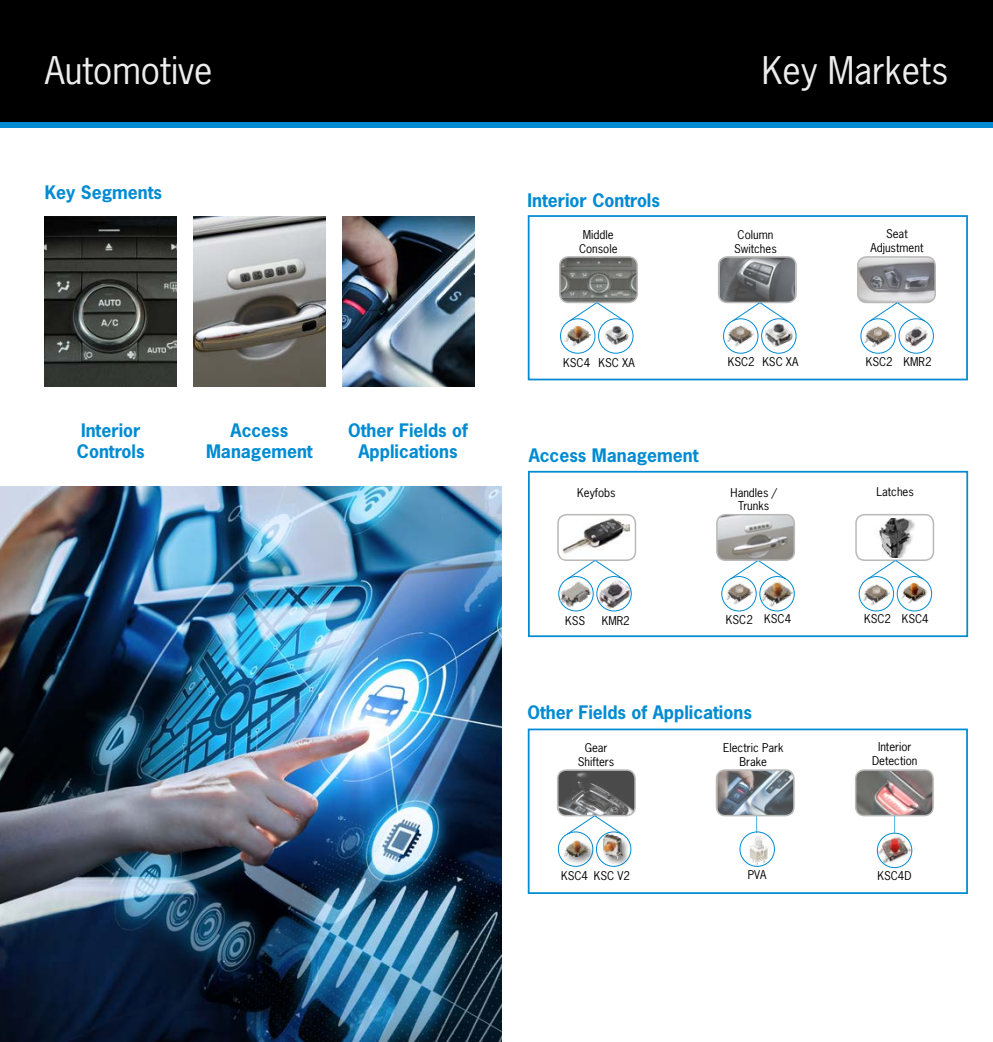
<style>
.page{position:relative;width:993px;height:1042px;background:#fff}
.page>*{position:absolute;margin:0;border:0;box-sizing:border-box;transform-origin:0 0}
.t1{font:35.88px "News Gothic Std";color:#ededed}
.t2{font:700 17.5px/21px "News Gothic Std";color:#008bd2;text-align:center}
.t3{font:11.38px/13.7px "News Gothic Std";color:#000;text-align:center}
</style>
<div class="page">
<svg style="left:732px;top:561px;width:36px;height:19px"></svg>
<div style="left:0;top:0;width:992px;height:124px;background:#000"></div>
<div style="left:0;top:122px;width:992px;height:6px;background:#008bd2"></div>
<img style="left:878px;top:833px;width:35px;height:36px">
<img style="left:193px;top:217px;width:132px;height:169px">
<img style="left:342px;top:217px;width:132px;height:169px">
<img style="left:45px;top:217px;width:132px;height:169px">
<img style="left:559px;top:770px;width:76px;height:45px">
<div style="left:556px;top:769px;width:79px;height:47px;border:2px solid #9d9d9c;border-radius:9px"></div>
<img style="left:718px;top:770px;width:75px;height:45px">
<div style="left:715px;top:769px;width:79px;height:47px;border:2px solid #9d9d9c;border-radius:9px"></div>
<img style="left:857px;top:770px;width:75px;height:45px">
<div style="left:854px;top:769px;width:79px;height:47px;border:2px solid #9d9d9c;border-radius:9px"></div>
<div style="left:527px;top:728px;width:440px;height:166px;border:2px solid #008bd2"></div>
<svg style="left:566px;top:815px;width:57px;height:14px"></svg>
<div style="left:557px;top:831px;width:36px;height:36px;border:1px solid #008bd2;border-radius:50%"></div>
<div style="left:595px;top:831px;width:36px;height:36px;border:1px solid #008bd2;border-radius:50%"></div>
<img style="left:0;top:486px;width:501px;height:556px">
<div style="left:561px;top:840px;width:36px;height:25px;background:#646363;opacity:.75"></div>
<img style="left:562px;top:828px;width:28px;height:28px">
<img style="left:898px;top:581px;width:31px;height:24px">
<img style="left:560px;top:515px;width:75px;height:45px">
<div style="left:557px;top:514px;width:79px;height:47px;border:2px solid #9d9d9c;border-radius:9px"></div>
<img style="left:716px;top:515px;width:78px;height:45px">
<div style="left:716px;top:514px;width:78px;height:47px;border:2px solid #9d9d9c;border-radius:9px"></div>
<div style="left:855px;top:514px;width:78px;height:47px;border:2px solid #9d9d9c;border-radius:9px"></div>
<img style="left:759px;top:566px;width:35px;height:46px">
<svg style="left:866px;top:559px;width:57px;height:21px"></svg>
<div style="left:858px;top:576px;width:35px;height:35px;border:1px solid #008bd2;border-radius:50%"></div>
<div style="left:896px;top:576px;width:35px;height:35px;border:1px solid #008bd2;border-radius:50%"></div>
<svg style="left:566px;top:559px;width:57px;height:21px"></svg>
<div style="left:558px;top:576px;width:35px;height:35px;border:1px solid #008bd2;border-radius:50%"></div>
<img style="left:861px;top:584px;width:29px;height:22px">
<img style="left:559px;top:581px;width:35px;height:27px">
<img style="left:596px;top:576px;width:36px;height:36px">
<img style="left:879px;top:518px;width:36px;height:40px">
<img style="left:562px;top:519px;width:67px;height:39px">
<div style="left:528px;top:471px;width:439px;height:166px;border:2px solid #008bd2"></div>
<div style="left:601px;top:834px;width:29px;height:34px;background:#646363;opacity:.75"></div>
<img style="left:600px;top:829px;width:24px;height:34px">
<img style="left:742px;top:835px;width:31px;height:30px">
<svg style="left:756px;top:816px;width:1px;height:15px"></svg>
<div style="left:739px;top:831px;width:35px;height:36px;border:1px solid #008bd2;border-radius:50%"></div>
<img style="left:559px;top:257px;width:78px;height:45px">
<div style="left:559px;top:256px;width:78px;height:47px;border:2px solid #9d9d9c;border-radius:9px"></div>
<img style="left:720px;top:257px;width:75px;height:45px">
<div style="left:717px;top:256px;width:79px;height:47px;border:2px solid #9d9d9c;border-radius:9px"></div>
<img style="left:859px;top:257px;width:75px;height:45px">
<div style="left:856px;top:256px;width:79px;height:47px;border:2px solid #9d9d9c;border-radius:9px"></div>
<img style="left:726px;top:325px;width:28px;height:21px">
<img style="left:762px;top:321px;width:34px;height:29px">
<img style="left:602px;top:323px;width:29px;height:25px">
<svg style="left:568px;top:301px;width:57px;height:21px"></svg>
<svg style="left:731px;top:302px;width:57px;height:20px"></svg>
<div style="left:527px;top:215px;width:440px;height:165px;border:2px solid #008bd2"></div>
<svg style="left:868px;top:302px;width:57px;height:20px"></svg>
<div style="left:860px;top:318px;width:35px;height:36px;border:1px solid #008bd2;border-radius:50%"></div>
<div style="left:898px;top:318px;width:35px;height:36px;border:1px solid #008bd2;border-radius:50%"></div>
<img style="left:563px;top:312px;width:29px;height:42px">
<img style="left:903px;top:317px;width:25px;height:30px">
<img style="left:863px;top:326px;width:29px;height:22px">
<div style="left:598px;top:318px;width:35px;height:36px;border:1px solid #008bd2;border-radius:50%"></div>
<div style="left:560px;top:318px;width:35px;height:36px;border:1px solid #008bd2;border-radius:50%"></div>
<div style="left:722px;top:318px;width:36px;height:36px;border:1px solid #008bd2;border-radius:50%"></div>
<div style="left:760px;top:318px;width:36px;height:36px;border:1px solid #008bd2;border-radius:50%"></div>
<img style="left:721px;top:576px;width:35px;height:35px;border-radius:17px">
<div style="left:721px;top:576px;width:35px;height:35px;border:1px solid #008bd2;border-radius:50%"></div>
<div style="left:759px;top:576px;width:35px;height:35px;border:1px solid #008bd2;border-radius:50%"></div>
<div style="left:876px;top:833px;width:36px;height:35px;border:1px solid #008bd2;border-radius:50%"></div>
<h1 class="t1" style="left:45px;top:47px;width:169px">Automotive</h1>
<h1 class="t1" style="left:761px;top:47px;width:188px">Key Markets</h1>
<h2 class="t2" style="left:45px;top:182px;width:119px">Key Segments</h2>
<h2 class="t2" style="left:77px;top:419px;width:69px;text-align:left">Interior<br>Controls</h2>
<h2 class="t2" style="left:206px;top:419px;width:108px">Access<br>Management</h2>
<h2 class="t2" style="left:348px;top:419px;width:121px">Other Fields of<br>Applications</h2>
<h2 class="t2" style="left:527px;top:189px;width:134px">Interior Controls</h2>
<p class="t3" style="left:579px;top:228px;width:40px">Middle<br>Console</p>
<p class="t3" style="left:870px;top:227px;width:55px">Seat<br>Adjustment</p>
<p class="t3" style="left:734px;top:228px;width:44px">Column<br>Switches</p>
<p class="t3" style="left:563px;top:356px;width:73px">KSC4 KSC XA</p>
<p class="t3" style="left:727px;top:355px;width:72px">KSC2 KSC XA</p>
<p class="t3" style="left:865px;top:355px;width:67px">KSC2 KMR2</p>
<h2 class="t2" style="left:528px;top:444px;width:171px">Access Management</h2>
<p class="t3" style="left:577px;top:486px;width:40px">Keyfobs</p>
<p class="t3" style="left:876px;top:485px;width:39px">Latches</p>
<p class="t3" style="left:730px;top:485px;width:48px">Handles /<br>Trunks</p>
<p class="t3" style="left:565px;top:613px;width:22px">KSS</p>
<p class="t3" style="left:601px;top:613px;width:30px">KMR2</p>
<p class="t3" style="left:725px;top:612px;width:67px">KSC2 KSC4</p>
<p class="t3" style="left:863px;top:611px;width:66px">KSC2 KSC4</p>
<h2 class="t2" style="left:527px;top:701px;width:226px">Other Fields of Applications</h2>
<p class="t3" style="left:577px;top:741px;width:38px">Gear<br>Shifters</p>
<p class="t3" style="left:871px;top:740px;width:47px">Interior<br>Detection</p>
<p class="t3" style="left:722px;top:741px;width:62px">Electric Park<br>Brake</p>
<p class="t3" style="left:561px;top:869px;width:70px">KSC4 KSC V2</p>
<p class="t3" style="left:747px;top:868px;width:20px">PVA</p>
<p class="t3" style="left:877px;top:868px;width:36px">KSC4D</p>
</div>
